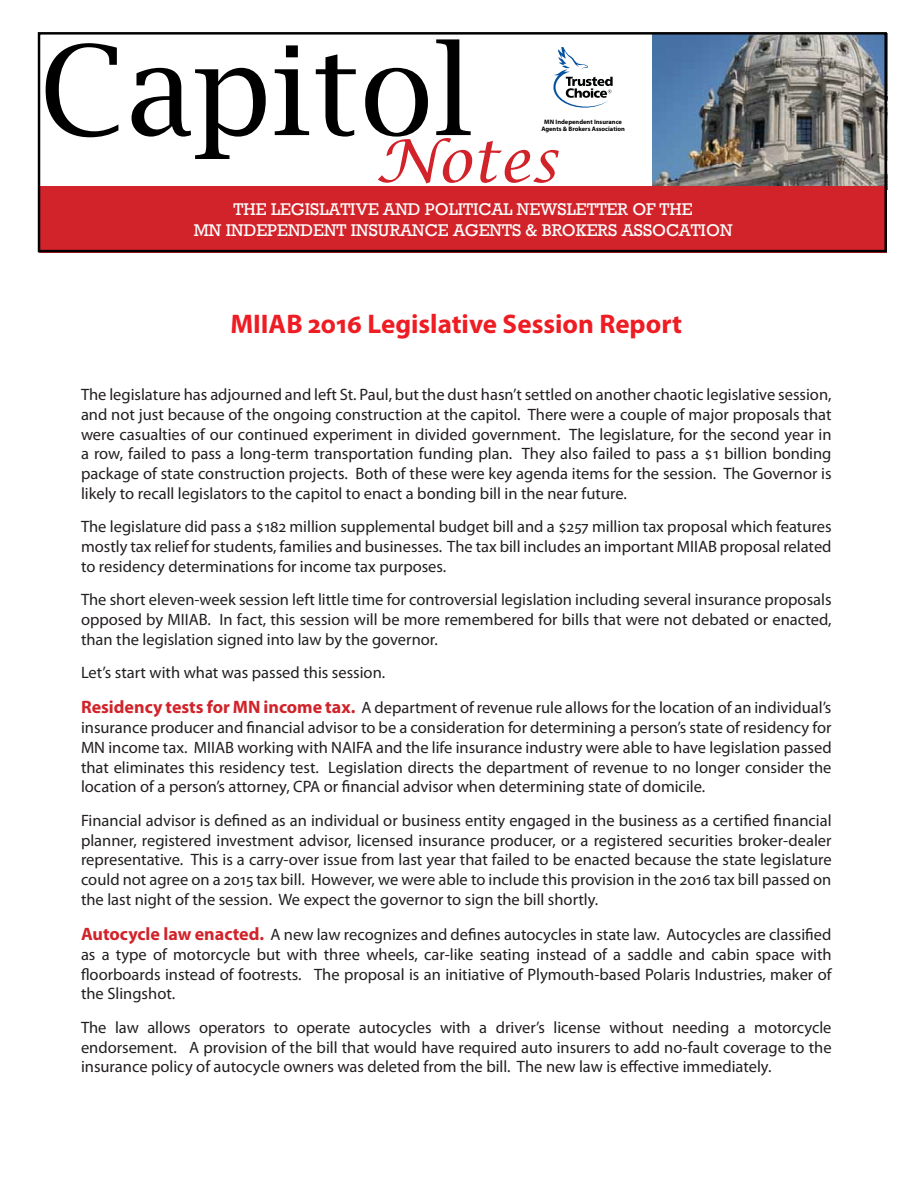
<style>
.page{position:relative;width:918px;height:1188px;background:#fff}
.page>*{position:absolute;margin:0;border:0;box-sizing:border-box;transform-origin:0 0}
.t1{font:124.05px "Lucida Bright";color:#000}
.Body_Text{font:700 27px "Myriad Pro";color:#ee1d23}
.t2{font:17.4px/20.9px "Rockwell";color:#fff;text-align:center}
.Body_Text-2{font:16.5px/19.8px "Myriad Pro";color:#231f20;text-align:justify}
.t3{font:700 6.45px/7.6px "Myriad Pro";color:#000;text-align:center}
.s1{font-weight:700;font-size:18px;color:#d1232a}
</style>
<div class="page">
<img style="left:652px;top:33px;width:236px;height:156px">
<div style="left:39px;top:186px;width:848px;height:66px;background:#d2232a"></div>
<div style="left:38px;top:32px;width:849px;height:220px;border:2px solid #000"></div>
<svg style="left:553px;top:48px;width:60px;height:60px"></svg>
<p class="t1" style="left:39px;top:20px;width:520px">Capitol<sub>Notes</sub></p>
<p class="t2" style="left:194px;top:199px;width:540px">THE LEGISLATIVE AND POLITICAL NEWSLETTER OF THE<br>MN INDEPENDENT INSURANCE AGENTS &amp; BROKERS ASSOCATION</p>
<p class="t3" style="left:541px;top:118px;width:85px">MN Independent Insurance<br>Agents &amp; Brokers Association</p>
<p class="Body_Text" style="left:230px;top:307px;width:453px">MIIAB 2016 Legislative Session Report</p>
<p class="Body_Text-2" style="left:81px;top:384px;width:752px">The legislature has adjourned and left St. Paul, but the dust hasn’t settled on another chaotic legislative session, and not just because of the ongoing construction at the capitol. There were a couple of major proposals that were casualties of our continued experiment in divided government. The legislature, for the second year in a row, failed to pass a long-term transportation funding plan. They also failed to pass a $1 billion bonding package of state construction projects. Both of these were key agenda items for the session. The Governor is likely to recall legislators to the capitol to enact a bonding bill in the near future.</p>
<p class="Body_Text-2" style="left:81px;top:517px;width:752px">The legislature did pass a $182 million supplemental budget bill and a $257 million tax proposal which features mostly tax relief for students, families and businesses. The tax bill includes an important MIIAB proposal related to residency determinations for income tax purposes.</p>
<p class="Body_Text-2" style="left:81px;top:590px;width:752px">The short eleven-week session left little time for controversial legislation including several insurance proposals opposed by MIIAB. In fact, this session will be more remembered for bills that were not debated or enacted, than the legislation signed into law by the governor.</p>
<p class="Body_Text-2" style="left:81px;top:662px;width:306px">Let’s start with what was passed this session.</p>
<p class="Body_Text-2" style="left:81px;top:698px;width:752px"><span class="s1">Residency tests for MN income tax.</span> A department of revenue rule allows for the location of an individual’s insurance producer and financial advisor to be a consideration for determining a person’s state of residency for MN income tax. MIIAB working with NAIFA and the life insurance industry were able to have legislation passed that eliminates this residency test. Legislation directs the department of revenue to no longer consider the location of a person’s attorney, CPA or financial advisor when determining state of domicile.</p>
<p class="Body_Text-2" style="left:81px;top:810px;width:752px">Financial advisor is defined as an individual or business entity engaged in the business as a certified financial planner, registered investment advisor, licensed insurance producer, or a registered securities broker-dealer representative. This is a carry-over issue from last year that failed to be enacted because the state legislature could not agree on a 2015 tax bill. However, we were able to include this provision in the 2016 tax bill passed on the last night of the session. We expect the governor to sign the bill shortly.</p>
<p class="Body_Text-2" style="left:81px;top:924px;width:752px"><span class="s1">Autocycle law enacted.</span> A new law recognizes and defines autocycles in state law. Autocycles are classified as a type of motorcycle but with three wheels, car-like seating instead of a saddle and cabin space with floorboards instead of footrests. The proposal is an initiative of Plymouth-based Polaris Industries, maker of the Slingshot.</p>
<p class="Body_Text-2" style="left:81px;top:1017px;width:752px">The law allows operators to operate autocycles with a driver’s license without needing a motorcycle endorsement. A provision of the bill that would have required auto insurers to add no-fault coverage to the insurance policy of autocycle owners was deleted from the bill. The new law is effective immediately.</p>
</div>
